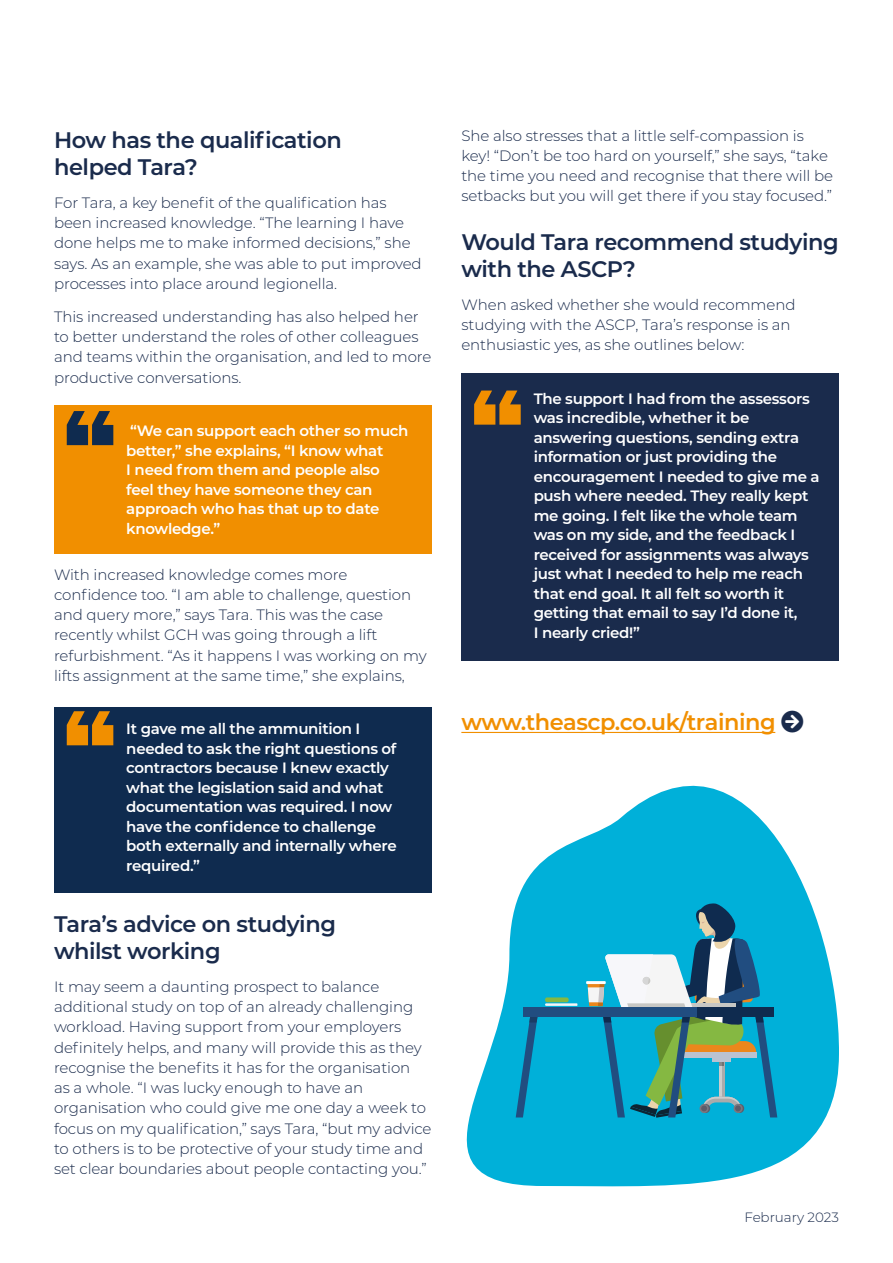
<style>
.page{position:relative;width:893px;height:1263px;background:#fff}
.page>*{position:absolute;margin:0;border:0;box-sizing:border-box;transform-origin:0 0}
.t1{font:600 22.5px/27px "Montserrat";letter-spacing:-.02em;color:#1a2b4c}
.t2{font:600 22.5px "Montserrat";letter-spacing:-.02em;color:#f18f00}
.t3{font:300 15px/20.2px "Montserrat";letter-spacing:-.005em;color:#1a2b4c}
.t4{font:600 15px/19.5px "Montserrat";letter-spacing:-.02em;color:#fff}
.t5{font:300 13.5px "Montserrat";letter-spacing:-.005em;color:#1a2b4c}
.s1{color:#1a2b4c}
</style>
<div class="page">
<div style="left:54px;top:707px;width:378px;height:186px;background:#0f2b4f"></div>
<div style="left:461px;top:373px;width:378px;height:288px;background:#1a2b4c"></div>
<div style="left:54px;top:405px;width:378px;height:149px;background:#f18f00"></div>
<svg style="left:67px;top:711px;width:46px;height:34px"></svg>
<svg style="left:474px;top:391px;width:47px;height:34px"></svg>
<svg style="left:67px;top:411px;width:46px;height:34px"></svg>
<svg style="left:461px;top:731px;width:378px;height:456px;fill:#00b0d9"></svg>
<svg style="left:516px;top:1010px;width:22px;height:107px;background:#0a8fbb"></svg>
<div style="left:524px;top:1007px;width:173px;height:10px;background:#214d80"></div>
<hr style="left:586px;top:981px;width:20px;height:3px;background:#fff">
<svg style="left:544px;top:1002px;width:33px;height:5px"></svg>
<hr style="left:545px;top:1003px;width:32px;height:3px;background:#f5f5f5">
<div style="left:545px;top:997px;width:24px;height:5px;background:#85b842;border-radius:2px"></div>
<svg style="left:587px;top:903px;width:190px;height:215px;background:#36a0b5"></svg>
<hr style="left:461px;top:732px;width:314px;height:1px;background:#f18f00">
<svg style="left:781px;top:731px;width:22px;height:2px"></svg>
<h1 class="t1" style="left:54px;top:125px;width:289px">How has the qualification helped Tara?</h1>
<p class="t3" style="left:54px;top:192px;width:369px">For Tara, a key benefit of the qualification has been increased knowledge. “The learning I have done helps me to make informed decisions,” she says. As an example, she was able to put improved processes into place around legionella.</p>
<p class="t3" style="left:54px;top:306px;width:379px">This increased understanding has also helped her to better understand the roles of other colleagues and teams within the organisation, and led to more productive conversations.</p>
<p class="t4" style="left:126px;top:420px;width:284px">“We can support each other so much better,” she explains, “I know what<br>I need from them and people also feel they have someone they can approach who has that up to date knowledge.”</p>
<p class="t3" style="left:54px;top:564px;width:374px">With increased knowledge comes more confidence too. “I am able to challenge, question and query more,” says Tara. This was the case recently whilst GCH was going through a lift refurbishment. “As it happens I was working on my lifts assignment at the same time,” she explains,</p>
<p class="t4" style="left:126px;top:718px;width:272px">It gave me all the ammunition I needed to ask the right questions of contractors because I knew exactly what the legislation said and what documentation was required. I now have the confidence to challenge both externally and internally where required.”</p>
<h1 class="t1" style="left:54px;top:909px;width:284px">Tara’s advice on studying whilst working</h1>
<p class="t3" style="left:54px;top:976px;width:379px">It may seem a daunting prospect to balance additional study on top of an already challenging workload. Having support from your employers definitely helps, and many will provide this as they recognise the benefits it has for the organisation<br>as a whole. “I was lucky enough to have an organisation who could give me one day a week to focus on my qualification,” says Tara, “but my advice to others is to be protective of your study time and set clear boundaries about people contacting you.”</p>
<p class="t3" style="left:461px;top:125px;width:373px">She also stresses that a little self-compassion is key! “Don’t be too hard on yourself,” she says, “take the time you need and recognise that there will be setbacks but you will get there if you stay focused.”</p>
<h1 class="t1" style="left:461px;top:227px;width:379px">Would Tara recommend studying with the ASCP?</h1>
<p class="t3" style="left:461px;top:294px;width:336px">When asked whether she would recommend studying with the ASCP, Tara’s response is an enthusiastic yes, as she outlines below:</p>
<p class="t4" style="left:534px;top:388px;width:288px">The support I had from the assessors was incredible, whether it be answering questions, sending extra information or just providing the encouragement I needed to give me a push where needed. They really kept me going. I felt like the whole team was on my side, and the feedback I received for assignments was always just what I needed to help me reach that end goal. It all felt so worth it getting that email to say I’d done it,<br>I nearly cried!”</p>
<h1 class="t2" style="left:461px;top:706px;width:344px">www.theascp.co.uk/training <span class="s1">□●▼</span></h1>
<p class="t5" style="left:744px;top:1208px;width:96px">February 2023</p>
</div>
